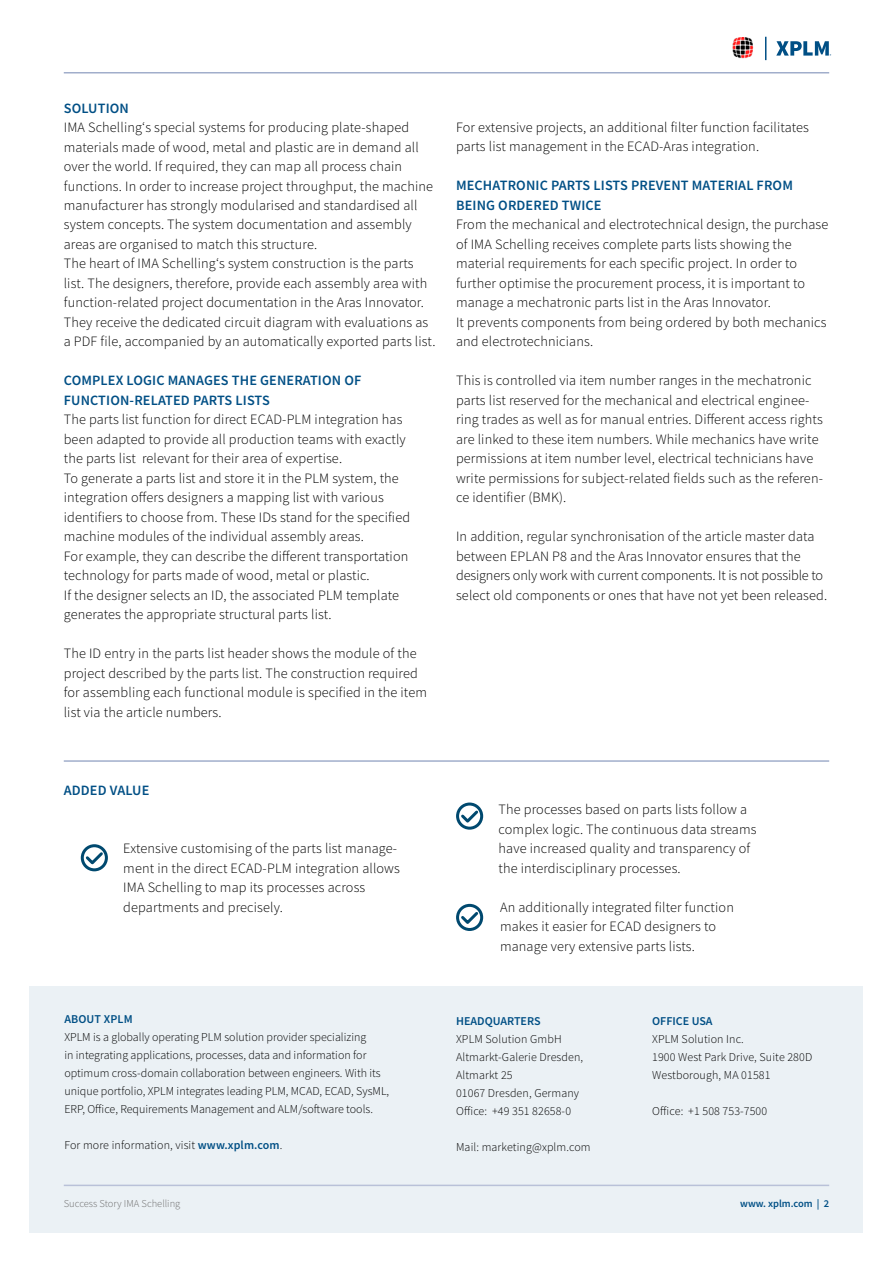
<style>
.page{position:relative;width:893px;height:1263px;background:#fff}
.page>*{position:absolute;margin:0;border:0;box-sizing:border-box;transform-origin:0 0}
.t1{font:300 14.25px/19.5px "Source Sans Pro";letter-spacing:.01em;color:#000}
.t2{font:600 14.25px/19.5px "Source Sans Pro";letter-spacing:.01em;color:#004f85}
.t3{font:300 12px/18px "Source Sans Pro";color:#000}
.t4{font:600 12px "Source Sans Pro";color:#004f85}
.t5{font:300 10.5px "Source Sans Pro";color:#6e6e6e}
.t6{font:600 10.5px "Source Sans Pro";color:#004f85}
.s1{font-weight:600;color:#004f85}
</style>
<div class="page">
<svg style="left:765px;top:37px;width:1px;height:23px"></svg>
<hr style="left:64px;top:72px;width:765px;height:2px;background:#a1aecb">
<svg style="left:776px;top:41px;width:55px;height:15px"></svg>
<div style="left:30px;top:986px;width:833px;height:247px;background:#ebf1f5"></div>
<hr style="left:64px;top:1184px;width:765px;height:2px;background:#b9c1d8">
<img style="left:732px;top:38px;width:22px;height:21px">
<hr style="left:64px;top:760px;width:765px;height:2px;background:#a1aecb">
<svg style="left:80px;top:844px;width:28px;height:28px"></svg>
<svg style="left:456px;top:903px;width:28px;height:28px"></svg>
<svg style="left:456px;top:802px;width:28px;height:28px"></svg>
<p class="t2" style="left:64px;top:98px;width:67px">SOLUTION</p>
<p class="t1" style="left:64px;top:118px;width:373px">IMA Schelling‘s special systems for producing plate-shaped materials made of wood, metal and plastic are in demand all over the world. If required, they can map all process chain functions. In order to increase project throughput, the machine manufacturer has strongly modularised and standardised all system concepts. The system documentation and assembly areas are organised to match this structure.<br>The heart of IMA Schelling‘s system construction is the parts list. The designers, therefore, provide each assembly area with function-related project documentation in the Aras Innovator.<br>They receive the dedicated circuit diagram with evaluations as a PDF file, accompanied by an automatically exported parts list.</p>
<p class="t2" style="left:64px;top:371px;width:299px">COMPLEX LOGIC MANAGES THE GENERATION OF<br>FUNCTION-RELATED PARTS LISTS</p>
<p class="t1" style="left:64px;top:410px;width:348px">The parts list function for direct ECAD-PLM integration has been adapted to provide all production teams with exactly the parts list relevant for their area of expertise.<br>To generate a parts list and store it in the PLM system, the integration offers designers a mapping list with various identifiers to choose from. These IDs stand for the specified machine modules of the individual assembly areas.<br>For example, they can describe the different transportation technology for parts made of wood, metal or plastic.<br>If the designer selects an ID, the associated PLM template generates the appropriate structural parts list.</p>
<p class="t1" style="left:64px;top:644px;width:365px">The ID entry in the parts list header shows the module of the project described by the parts list. The construction required for assembling each functional module is specified in the item list via the article numbers.</p>
<p class="t1" style="left:456px;top:117px;width:354px">For extensive projects, an additional filter function facilitates parts list management in the ECAD-Aras integration.</p>
<p class="t2" style="left:456px;top:176px;width:338px">MECHATRONIC PARTS LISTS PREVENT MATERIAL FROM<br>BEING ORDERED TWICE</p>
<p class="t1" style="left:456px;top:215px;width:374px">From the mechanical and electrotechnical design, the purchase of IMA Schelling receives complete parts lists showing the material requirements for each specific project. In order to further optimise the procurement process, it is important to manage a mechatronic parts list in the Aras Innovator.<br>It prevents components from being ordered by both mechanics and electrotechnicians.</p>
<p class="t1" style="left:456px;top:371px;width:368px">This is controlled via item number ranges in the mechatronic parts list reserved for the mechanical and electrical enginee&shy;ring trades as well as for manual entries. Different access rights are linked to these item numbers. While mechanics have write permissions at item number level, electrical technicians have write permissions for subject-related fields such as the referen&shy;ce identifier (BMK).</p>
<p class="t1" style="left:456px;top:527px;width:373px">In addition, regular synchronisation of the article master data between EPLAN P8 and the Aras Innovator ensures that the designers only work with current components. It is not possible to select old components or ones that have not yet been released.</p>
<p class="t2" style="left:64px;top:780px;width:87px">ADDED VALUE</p>
<p class="t1" style="left:123px;top:839px;width:278px">Extensive customising of the parts list manage&shy;ment in the direct ECAD-PLM integration allows IMA Schelling to map its processes across departments and precisely.</p>
<p class="t4" style="left:64px;top:1011px;width:70px">ABOUT XPLM</p>
<p class="t3" style="left:64px;top:1028px;width:326px">XPLM is a globally operating PLM solution provider specializing<br>in integrating applications, processes, data and information for optimum cross-domain collaboration between engineers. With its unique portfolio, XPLM integrates leading PLM, MCAD, ECAD, SysML, ERP, Office, Requirements Management and ALM/software tools.</p>
<p class="t3" style="left:64px;top:1136px;width:220px">For more information, visit <span class="s1">www.xplm.com</span>.</p>
<p class="t5" style="left:64px;top:1197px;width:118px">Success Story IMA Schelling</p>
<p class="t1" style="left:499px;top:800px;width:260px">The processes based on parts lists follow a complex logic. The continuous data streams have increased quality and transparency of the interdisciplinary processes.</p>
<p class="t1" style="left:500px;top:897px;width:235px">An additionally integrated filter function makes it easier for ECAD designers to manage very extensive parts lists.</p>
<p class="t4" style="left:456px;top:1013px;width:86px">HEADQUARTERS</p>
<p class="t3" style="left:456px;top:1030px;width:129px">XPLM Solution GmbH<br>Altmarkt-Galerie Dresden,<br>Altmarkt 25<br>01067 Dresden, Germany<br>Office: +49 351 82658-0</p>
<p class="t3" style="left:456px;top:1138px;width:136px">Mail: marketing@xplm.com</p>
<p class="t4" style="left:652px;top:1013px;width:62px">OFFICE USA</p>
<p class="t3" style="left:652px;top:1030px;width:162px">XPLM Solution Inc.<br>1900 West Park Drive, Suite 280D<br>Westborough, MA 01581</p>
<p class="t3" style="left:652px;top:1102px;width:117px">Office: +1 508 753-7500</p>
<p class="t6" style="left:740px;top:1197px;width:91px">www. xplm.com | 2</p>
</div>
